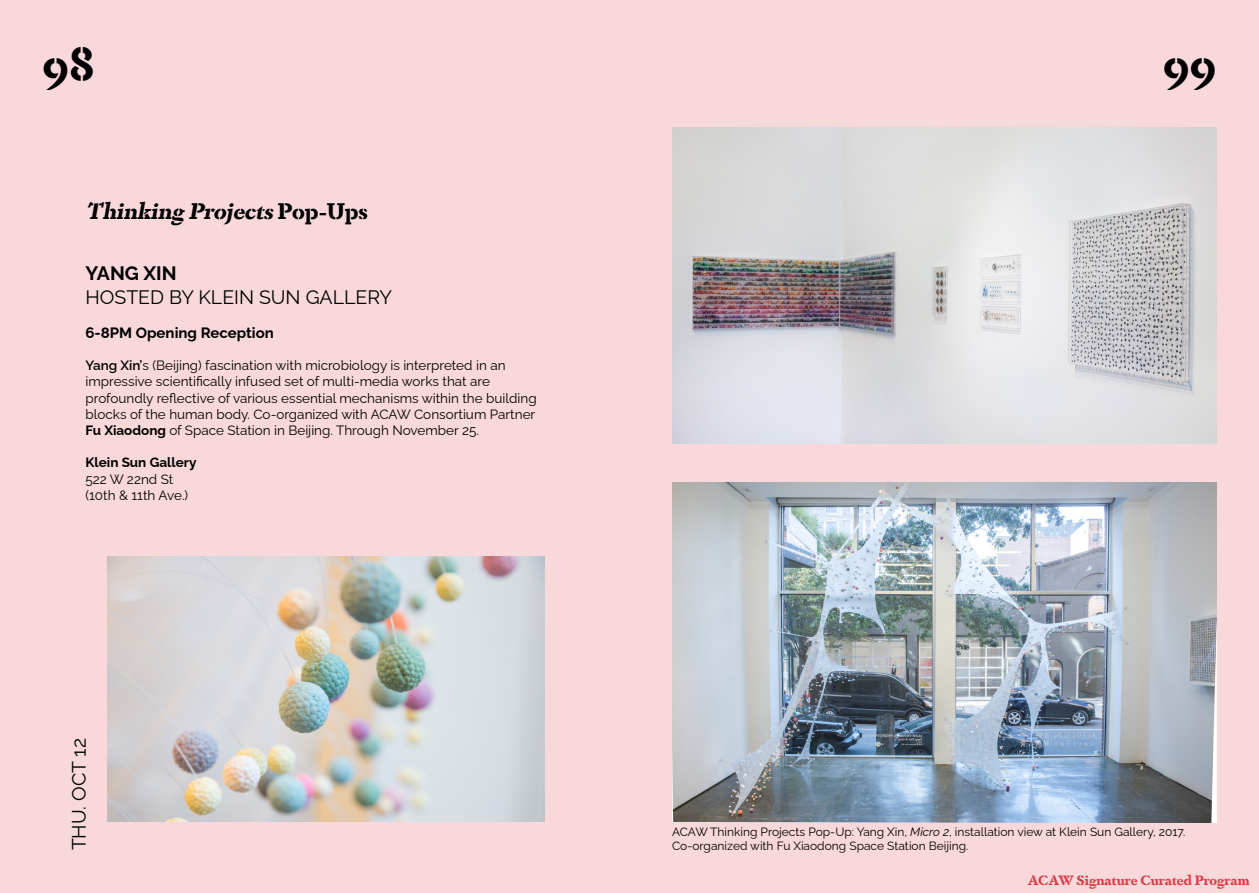
<style>
.page{position:relative;width:1259px;height:893px;background:#fff}
.page>*{position:absolute;margin:0;border:0;box-sizing:border-box;transform-origin:0 0}
.t1{font:700 46.5px "Dapifer Stencil";color:#000}
.t2{font:italic 700 22.5px "Dapifer Stencil";color:#000}
.t3{font:19.5px "Raleway";color:#000}
.t4{font:700 19.5px "Raleway";color:#000}
.t5{font:700 15px "Raleway";color:#000}
.t6{font:13.5px/16.2px "Raleway";color:#000}
.t7{font:700 13.5px "Dapifer Stencil";color:#da3c47}
.t8{font:700 13.5px "Raleway";color:#000}
.t9{font:12px/14.4px "Raleway";color:#000}
.s1{font-style:normal}
.s2{font-weight:600}
.s3{font-weight:700}
.s4{font-style:italic}
</style>
<div class="page">
<div style="left:0;top:0;width:636px;height:893px;background:#f8d8da"></div>
<div style="left:628px;top:0;width:631px;height:893px;background:#f8d8da"></div>
<img style="left:107px;top:556px;width:437px;height:266px">
<img style="left:672px;top:483px;width:544px;height:339px">
<img style="left:672px;top:128px;width:544px;height:315px">
<h1 class="t1" style="left:43px;top:29px;width:54px">98</h1>
<h1 class="t1" style="left:1163px;top:29px;width:55px">99</h1>
<h2 class="t2" style="left:85px;top:195px;width:284px">Thinking Projects<span class="s1">P o p - U p s</span></h2>
<h3 class="t4" style="left:85px;top:258px;width:93px">YANG XIN</h3>
<h3 class="t3" style="left:85px;top:281px;width:308px">HOSTED BY KLEIN SUN GALLERY</h3>
<p class="t5" style="left:85px;top:321px;width:190px">6-8PM Opening Reception</p>
<p class="t6" style="left:85px;top:356px;width:453px"><span class="s2">Yang Xin’</span>s (Beijing) fascination with microbiology is interpreted in an impressive scientifically infused set of multi-media works that are profoundly reflective of various essential mechanisms within the building blocks of the human body. Co-organized with ACAW Consortium Partner <span class="s3">Fu Xiaodong</span> of Space Station in Beijing. Through November 25.</p>
<p class="t8" style="left:85px;top:452px;width:113px">Klein Sun Gallery</p>
<p class="t6" style="left:85px;top:469px;width:104px">522 W 22nd St (10th &amp; 11th Ave.)</p>
<h3 class="t3" style="left:63px;top:850px;width:114px;rotate:-90deg">THU. OCT 12</h3>
<p class="t9" style="left:672px;top:823px;width:515px">ACAW Thinking Projects Pop-Up: Yang Xin, <span class="s4">Micro 2</span>, installation view at Klein Sun Gallery, 2017.<br>Co-organized with Fu Xiaodong Space Station Beijing.</p>
<p class="t7" style="left:1027px;top:871px;width:223px">ACAW Signature Curated Program</p>
</div>
